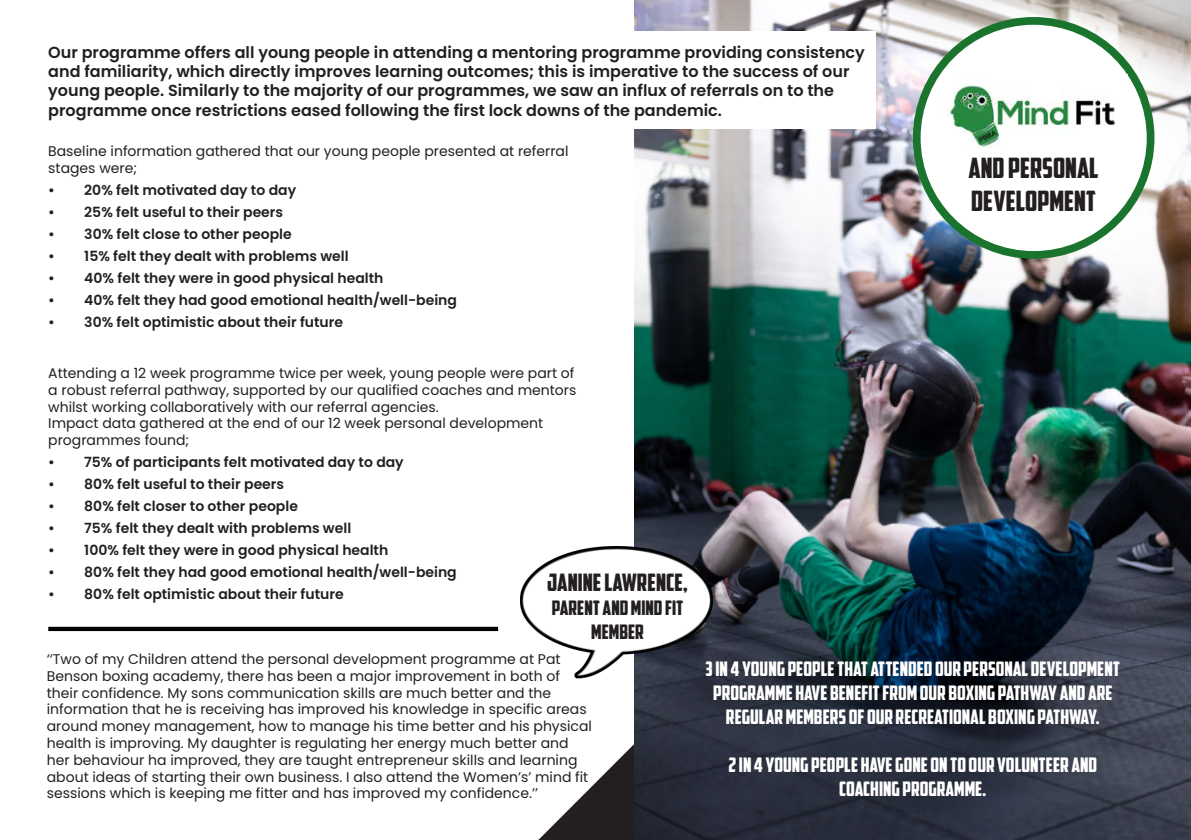
<style>
.page{position:relative;width:1191px;height:840px;background:#fff}
.page>*{position:absolute;margin:0;border:0;box-sizing:border-box;transform-origin:0 0}
.t1{font:28px/33.6px "American Captain";color:#231f20}
.t2{font:24px "American Captain";color:#231f20}
.t3{font:20px/24px "American Captain";color:#fff;text-align:center}
.t4{font:20px/24px "American Captain";color:#231f20;text-align:center}
.t5{font:600 16px/19.2px "Poppins";color:#231f20}
.t6{font:14px/16.8px "Poppins";color:#231f20}
.t7{font:600 14px "Poppins";color:#231f20}
</style>
<div class="page">
<svg style="left:539px;top:744px;width:95px;height:95px"></svg>
<img style="left:634px;top:0;width:557px;height:839px">
<div style="left:31px;top:32px;width:845px;height:97px;background:#fff"></div>
<div style="left:916px;top:21px;width:234px;height:234px;background:#fff;border-radius:50%"></div>
<div style="left:913px;top:17px;width:241px;height:242px;border:8px solid #1a742d;border-radius:50%"></div>
<img style="left:949px;top:85px;width:167px;height:64px">
<img style="left:520px;top:546px;width:192px;height:131px">
<svg style="left:48px;top:626px;width:450px;height:4px;fill:#000306"></svg>
<p class="t5" style="left:48px;top:43px;width:818px">Our programme offers all young people in attending a mentoring programme providing consistency and familiarity, which directly improves learning outcomes; this is imperative to the success of our young people. Similarly to the majority of our programmes, we saw an influx of referrals on to the programme once restrictions eased following the first lock downs of the pandemic.</p>
<p class="t6" style="left:48px;top:143px;width:522px">Baseline information gathered that our young people presented at referral stages were;</p>
<p class="t7" style="left:48px;top:182px;width:249px">• 20% felt motivated day to day</p>
<p class="t7" style="left:48px;top:204px;width:236px">• 25% felt useful to their peers</p>
<p class="t7" style="left:48px;top:226px;width:245px">• 30% felt close to other people</p>
<p class="t7" style="left:48px;top:248px;width:302px">• 15% felt they dealt with problems well</p>
<p class="t7" style="left:48px;top:270px;width:337px">• 40% felt they were in good physical health</p>
<p class="t7" style="left:48px;top:292px;width:410px">• 40% felt they had good emotional health/well-being</p>
<p class="t7" style="left:48px;top:314px;width:296px">• 30% felt optimistic about their future</p>
<p class="t6" style="left:48px;top:364px;width:529px">Attending a 12 week programme twice per week, young people were part of a robust referral pathway, supported by our qualified coaches and mentors whilst working collaboratively with our referral agencies.</p>
<p class="t6" style="left:48px;top:415px;width:496px">Impact data gathered at the end of our 12 week personal development programmes found;</p>
<p class="t7" style="left:48px;top:454px;width:357px">• 75% of participants felt motivated day to day</p>
<p class="t7" style="left:48px;top:476px;width:237px">• 80% felt useful to their peers</p>
<p class="t7" style="left:48px;top:498px;width:251px">• 80% felt closer to other people</p>
<p class="t7" style="left:48px;top:520px;width:304px">• 75% felt they dealt with problems well</p>
<p class="t7" style="left:48px;top:542px;width:341px">• 100% felt they were in good physical health</p>
<p class="t7" style="left:48px;top:564px;width:410px">• 80% felt they had good emotional health/well-being</p>
<p class="t7" style="left:48px;top:586px;width:297px">• 80% felt optimistic about their future</p>
<p class="t2" style="left:547px;top:567px;width:142px">JANINE LAWRENCE,</p>
<p class="t4" style="left:552px;top:595px;width:133px">PARENT AND MIND FIT<br>MEMBER</p>
<p class="t1" style="left:968px;top:151px;width:132px">AND PERSONAL<br>DEVELOPMENT</p>
<p class="t6" style="left:47px;top:650px;width:546px">‘‘Two of my Children attend the personal development programme at Pat Benson boxing academy, there has been a major improvement in both of their confidence. My sons communication skills are much better and the information that he is receiving has improved his knowledge in specific areas around money management, how to manage his time better and his physical health is improving. My daughter is regulating her energy much better and her behaviour ha improved, they are taught entrepreneur skills and learning about ideas of starting their own business. I also attend the Women’s’ mind fit sessions which is keeping me fitter and has improved my confidence.’’</p>
<p class="t3" style="left:705px;top:656px;width:416px">3 IN 4 YOUNG PEOPLE THAT ATTENDED OUR PERSONAL DEVELOPMENT<br>PROGRAMME HAVE BENEFIT FROM OUR BOXING PATHWAY AND ARE<br>REGULAR MEMBERS OF OUR RECREATIONAL BOXING PATHWAY.</p>
<p class="t3" style="left:728px;top:752px;width:370px">2 IN 4 YOUNG PEOPLE HAVE GONE ON TO OUR VOLUNTEER AND<br>COACHING PROGRAMME.</p>
</div>
